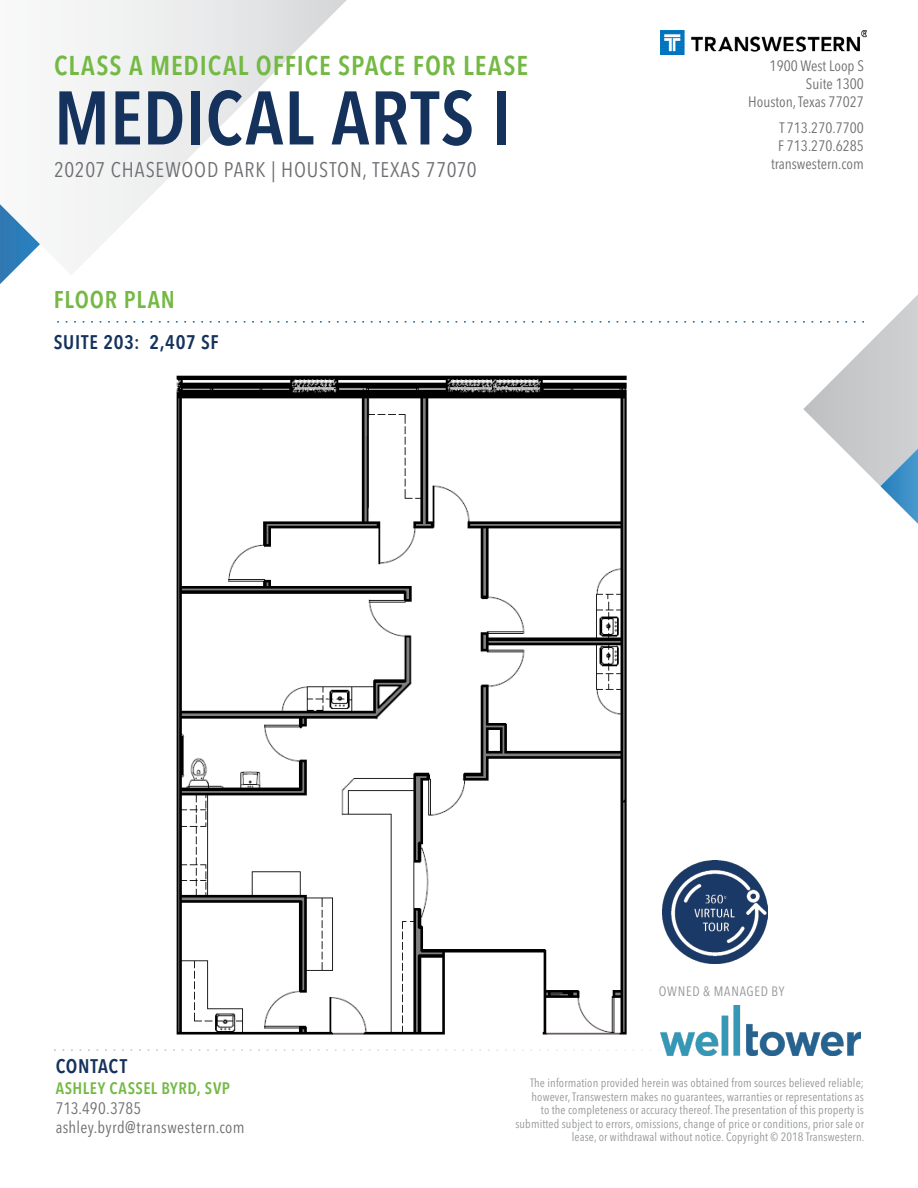
<style>
.page{position:relative;width:918px;height:1188px;background:#fff}
.page>*{position:absolute;margin:0;border:0;box-sizing:border-box;transform-origin:0 0}
.t1{font:600 condensed 75px "Avenir Next LT Pro";letter-spacing:.01em;color:#15325c}
.t2{font:600 condensed 27px "Avenir Next LT Pro";letter-spacing:.035em;color:#74b944}
.t3{font:600 condensed 24px "Avenir Next LT Pro";letter-spacing:.035em;color:#74b944}
.t4{font:condensed 21px "Avenir Next LT Pro";letter-spacing:.035em;color:#6d6e71}
.t5{font:600 condensed 19.5px "Avenir Next LT Pro";letter-spacing:.035em;color:#15325c}
.t6{font:condensed 16.5px/19.5px "Avenir Next LT Pro";letter-spacing:.02em;color:#6d6e71}
.t7{font:600 condensed 16.5px "Avenir Next LT Pro";letter-spacing:.03em;color:#74b944}
.t8{font:condensed 15px/18px "Avenir Next LT Pro";color:#6d6e71;text-align:right}
.t9{font:condensed 13.5px "Avenir Next LT Pro";letter-spacing:.05em;color:#939598}
.t10{font:condensed 12px/13.5px "Avenir Next LT Pro";letter-spacing:.01em;color:#939598;text-align:right}
</style>
<div class="page">
<svg style="left:76px;top:0;width:271px;height:270px"></svg>
<img style="left:0;top:204px;width:40px;height:80px">
<img style="left:661px;top:31px;width:206px;height:24px">
<svg style="left:57px;top:295px;width:861px;height:229px"></svg>
<svg style="left:54px;top:1049px;width:606px;height:2px"></svg>
<img style="left:660px;top:1006px;width:201px;height:50px">
<img style="left:167px;top:353px;width:470px;height:682px">
<img style="left:663px;top:861px;width:104px;height:102px">
<h2 class="t2" style="left:54px;top:49px;width:476px">CLASS A MEDICAL OFFICE SPACE FOR LEASE</h2>
<h1 class="t1" style="left:54px;top:73px;width:459px">MEDICAL ARTS I</h1>
<h3 class="t4" style="left:54px;top:157px;width:424px">20207 CHASEWOOD PARK | HOUSTON, TEXAS 77070</h3>
<h3 class="t3" style="left:54px;top:285px;width:123px">FLOOR PLAN</h3>
<h3 class="t5" style="left:54px;top:331px;width:166px">SUITE 203: 2,407 SF</h3>
<p class="t8" style="left:748px;top:57px;width:117px">1900 West Loop S<br>Suite 1300<br>Houston, Texas 77027</p>
<p class="t8" style="left:771px;top:119px;width:94px;text-align:center">T 713.270.7700<br>F 713.270.6285 transwestern.com</p>
<p class="t9" style="left:659px;top:983px;width:127px">OWNED &amp; MANAGED BY</p>
<h3 class="t5" style="left:56px;top:1055px;width:73px">CONTACT</h3>
<h3 class="t7" style="left:56px;top:1079px;width:176px">ASHLEY CASSEL BYRD, SVP</h3>
<h3 class="t6" style="left:56px;top:1098px;width:190px">713.490.3785 ashley.byrd@transwestern.com</h3>
<p class="t10" style="left:515px;top:1076px;width:351px">The information provided herein was obtained from sources believed reliable; however, Transwestern makes no guarantees, warranties or representations as<br>to the completeness or accuracy thereof. The presentation of this property is submitted subject to errors, omissions, change of price or conditions, prior sale or lease, or withdrawal without notice. Copyright © 2018 Transwestern.</p>
</div>
